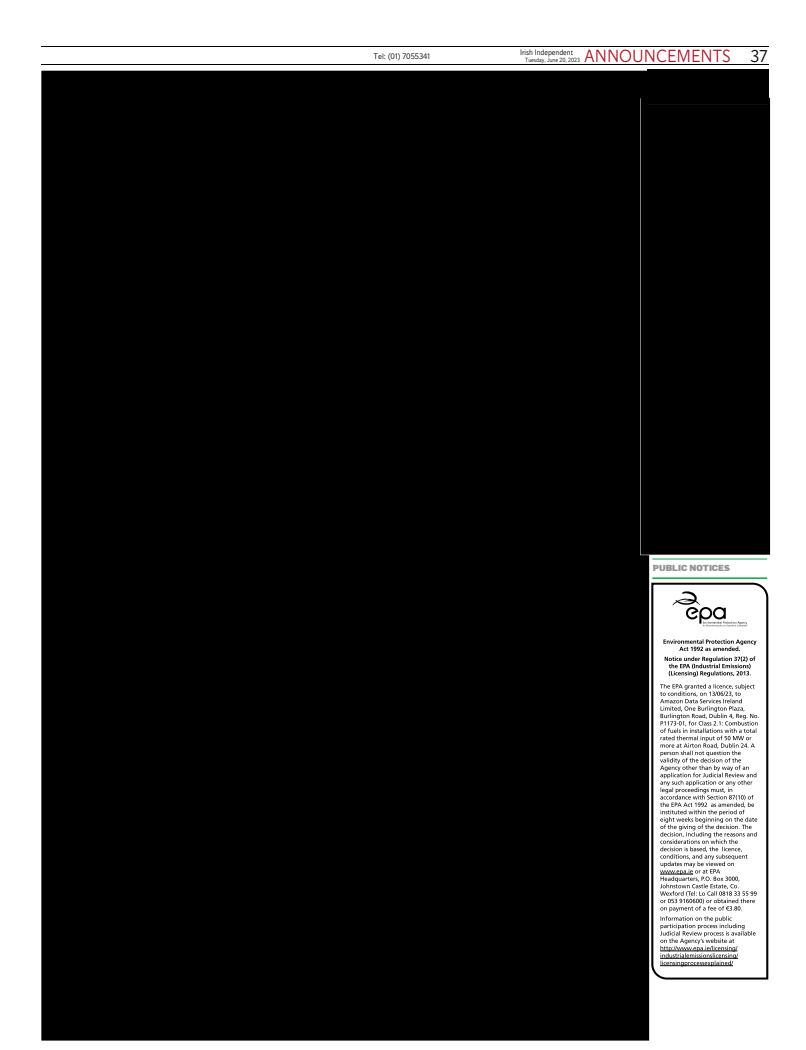
<style>
.page{position:relative;width:806px;height:1050px;background:#fff}
.page>*{position:absolute;margin:0;border:0;box-sizing:border-box;transform-origin:0 0}
.t1{font:300 17.5px "Nuacht Sans";color:#ad1b2a;scale:.94 1}
.t2{font:900 8.6px "Flama";color:#949494;scale:1.07 1}
.t3{font:300 8px "Nuacht Sans";color:#000;scale:.91 1}
.t4{font:300 8px "Nuacht Sans";color:#000}
.t5{font:300 6px "Nuacht Sans";color:#000;scale:.92 1}
.s1{font-size:17px;color:#000}
</style>
<div class="page">
<hr style="left:41px;top:47px;width:727px;height:1px;background:#000">
<hr style="left:41px;top:65px;width:727px;height:1px;background:#000">
<svg style="left:651px;top:582px;width:118px;height:398px"></svg>
<svg style="left:660px;top:639px;width:99px;height:327px"></svg>
<hr style="left:652px;top:577px;width:116px;height:2px;background:#009f3c">
<div style="left:651px;top:557px;width:117px;height:23px;border:1px solid #fff"></div>
<div style="left:41px;top:71px;width:608px;height:970px;background:#000"></div>
<div style="left:640px;top:98px;width:130px;height:457px;background:#000"></div>
<div style="left:648px;top:69px;width:121px;height:35px;background:#000"></div>
<h3 class="t4" style="left:374px;top:52px;width:58px">Tel: (01) 7055341</h3>
<h1 class="t1" style="left:584px;top:45px;width:196px">ANNOUNCEMENTS <span class="s1">37</span></h1>
<h3 class="t3" style="left:520px;top:48px;width:60px">Irish Independent</h3>
<p class="t5" style="left:525px;top:56px;width:61px">Tuesday, June 20, 2023</p>
<h2 class="t2" style="left:653px;top:563px;width:74px">PUBLIC NOTICES</h2>
</div>
